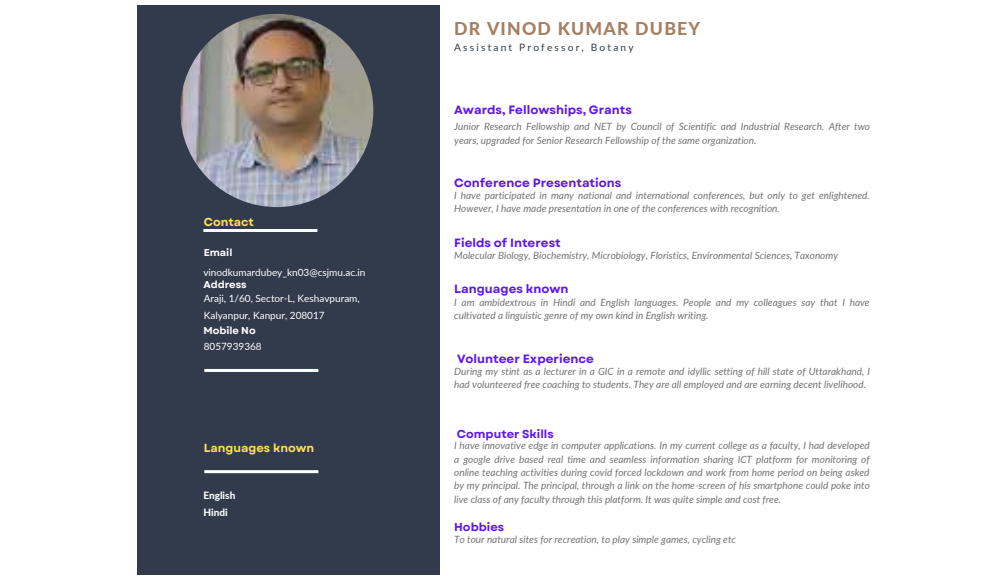
<style>
.page{position:relative;width:1008px;height:576px;background:#fff}
.page>*{position:absolute;margin:0;border:0;box-sizing:border-box;transform-origin:0 0}
.t1{font:800 17.6px "Lato";letter-spacing:.07em;color:#a57f61}
.t2{font:700 12px "Garet";color:#5e17eb}
.t3{font:700 11.6px "Garet";color:#ffde59}
.t4{font:700 11.6px "Garet";color:#5e17eb}
.t5{font:italic 10px/13.2px "Lato";color:#737373}
.t6{font:10px/16.8px "Lato";color:#fff}
.t7{font:10px "Lato";letter-spacing:.215em;color:#323b4c}
.t8{font:700 10px "Garet";color:#fff}
.t9{font:800 10px/17.6px "Lato";color:#fff}
</style>
<div class="page">
<div style="left:137px;top:5px;width:303px;height:570px;background:#323b4c"></div>
<hr style="left:203px;top:229px;width:114px;height:3px;background:#fff">
<hr style="left:204px;top:369px;width:114px;height:3px;background:#fff">
<img style="left:180px;top:14px;width:193px;height:193px;border-radius:50%">
<hr style="left:204px;top:470px;width:114px;height:3px;background:#fff">
<p class="t3" style="left:204px;top:214px;width:52px">Contact</p>
<p class="t8" style="left:204px;top:246px;width:30px">Email</p>
<p class="t6" style="left:204px;top:290px;width:158px">Araji, 1/60, Sector-L, Keshavpuram,<br>Kalyanpur, Kanpur, 208017</p>
<p class="t6" style="left:203px;top:263px;width:164px">vinodkumardubey_kn03@csjmu.ac.in</p>
<p class="t8" style="left:203px;top:277px;width:45px">Address</p>
<p class="t8" style="left:203px;top:323px;width:54px">Mobile No</p>
<p class="t6" style="left:204px;top:338px;width:60px">8057939368</p>
<p class="t3" style="left:204px;top:440px;width:112px">Languages known</p>
<p class="t9" style="left:203px;top:486px;width:33px">English<br>Hindi</p>
<h1 class="t1" style="left:454px;top:18px;width:248px">DR VINOD KUMAR DUBEY</h1>
<p class="t7" style="left:454px;top:41px;width:181px">Assistant Professor, Botany</p>
<p class="t2" style="left:454px;top:102px;width:179px">Awards, Fellowships, Grants</p>
<p class="t5" style="left:454px;top:120px;width:417px">Junior Research Fellowship and NET by Council of Scientific and Industrial Research. After two years, upgraded for Senior Research Fellowship of the same organization.</p>
<p class="t2" style="left:454px;top:174px;width:169px">Conference Presentations</p>
<p class="t5" style="left:454px;top:188px;width:417px">I have participated in many national and international conferences, but only to get enlightened.<br>However, I have made presentation in one of the conferences with recognition.</p>
<p class="t2" style="left:454px;top:234px;width:108px">Fields of Interest</p>
<p class="t5" style="left:454px;top:248px;width:385px">Molecular Biology, Biochemistry, Microbiology, Floristics, Environmental Sciences, Taxonomy</p>
<p class="t2" style="left:454px;top:280px;width:116px">Languages known</p>
<p class="t5" style="left:454px;top:295px;width:417px">I am ambidextrous in Hindi and English languages. People and my colleagues say that I have cultivated a linguistic genre of my own kind in English writing.</p>
<p class="t2" style="left:457px;top:350px;width:139px">Volunteer Experience</p>
<p class="t5" style="left:454px;top:365px;width:417px">During my stint as a lecturer in a GIC in a remote and idyllic setting of hill state of Uttarakhand, I had volunteered free coaching to students. They are all employed and are earning decent livelihood.</p>
<p class="t4" style="left:457px;top:425px;width:98px">Computer Skills</p>
<p class="t5" style="left:454px;top:439px;width:417px;text-align:justify">I have innovative edge in computer applications. In my current college as a faculty, I had developed a google drive based real time and seamless information sharing ICT platform for monitoring of online teaching activities during covid forced lockdown and work from home period on being asked by my principal. The principal, through a link on the home-screen of his smartphone could poke into live class of any faculty through this platform. It was quite simple and cost free.</p>
<p class="t4" style="left:454px;top:519px;width:51px">Hobbies</p>
<p class="t5" style="left:454px;top:533px;width:283px">To tour natural sites for recreation, to play simple games, cycling etc</p>
</div>
